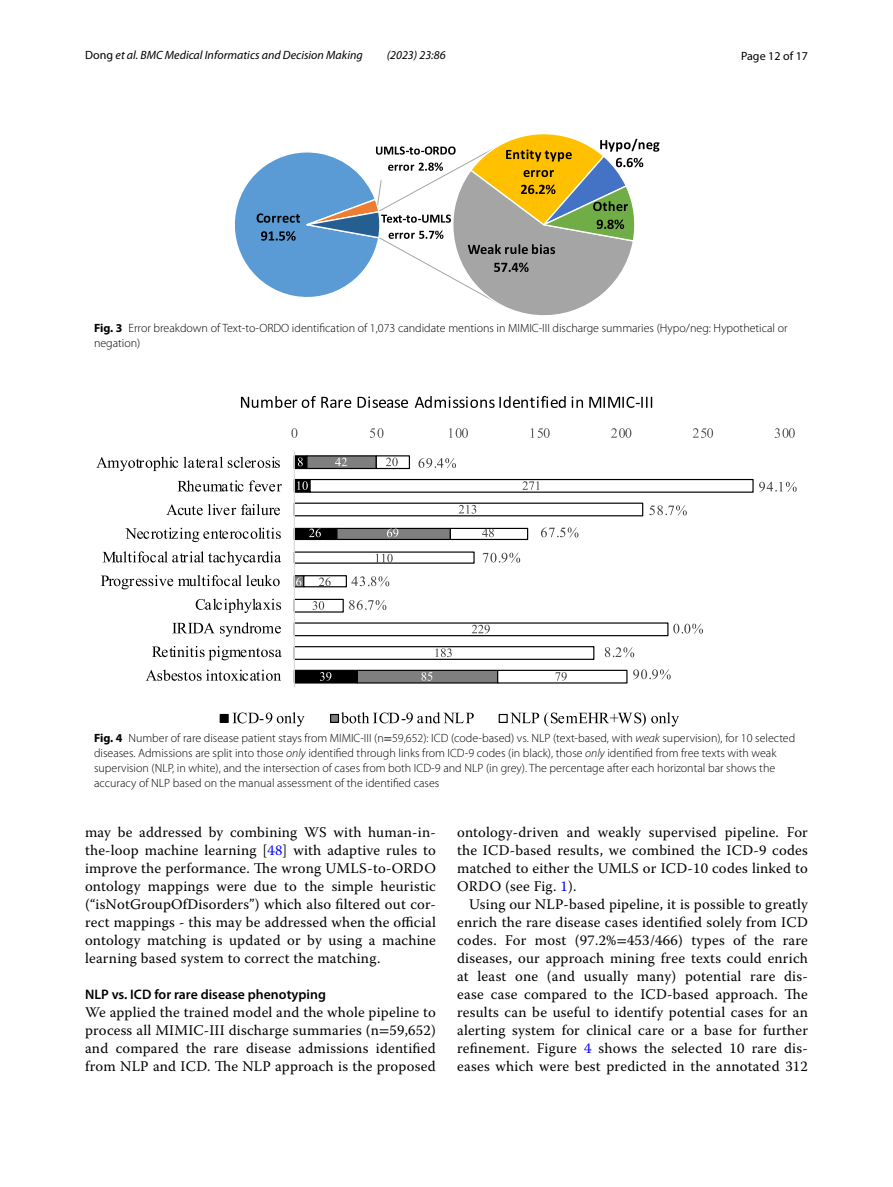
<style>
.page{position:relative;width:893px;height:1187px;background:#fff}
.page>*{position:absolute;margin:0;border:0;box-sizing:border-box;transform-origin:0 0}
.t1{font:14.7px/18px "Warnock Pro";letter-spacing:.015em;color:#000;text-align:justify}
.t2{font:600 13.8px "Myriad Pro";color:#000}
.t3{font:300 12px/15px "Myriad Pro";color:#000}
.t4{font:italic 12px "Myriad Pro";color:#000}
.t5{font:12px "Myriad Pro";color:#000}
.s1{font-style:normal}
.s2{font-weight:700}
.s3{font-family:"STIX";font-weight:400}
.s4{font-family:"Myriad Pro Light It 9";font-weight:400}
.s5{color:#00f}
.s6{font-family:"STIX"}
</style>
<div class="page">
<svg style="left:234px;top:134px;width:425px;height:182px"></svg>
<svg style="left:398px;top:455px;width:356px;height:229px"></svg>
<hr style="left:294px;top:451px;width:1px;height:236px;background:#d9d9d9">
<svg style="left:421px;top:672px;width:11px;height:8px"></svg>
<svg style="left:522px;top:481px;width:17px;height:9px"></svg>
<svg style="left:459px;top:505px;width:17px;height:8px"></svg>
<svg style="left:482px;top:528px;width:12px;height:9px"></svg>
<svg style="left:472px;top:624px;width:18px;height:9px"></svg>
<svg style="left:435px;top:648px;width:17px;height:9px"></svg>
<svg style="left:555px;top:672px;width:12px;height:8px"></svg>
<svg style="left:418px;top:458px;width:38px;height:10px"></svg>
<svg style="left:759px;top:481px;width:38px;height:10px"></svg>
<svg style="left:649px;top:505px;width:38px;height:10px"></svg>
<svg style="left:541px;top:527px;width:37px;height:10px"></svg>
<svg style="left:483px;top:552px;width:37px;height:10px"></svg>
<svg style="left:293px;top:455px;width:105px;height:229px"></svg>
<svg style="left:673px;top:623px;width:30px;height:10px"></svg>
<svg style="left:605px;top:647px;width:29px;height:10px"></svg>
<svg style="left:633px;top:669px;width:38px;height:10px"></svg>
<svg style="left:291px;top:428px;width:6px;height:10px"></svg>
<svg style="left:370px;top:428px;width:13px;height:10px"></svg>
<svg style="left:449px;top:428px;width:19px;height:10px"></svg>
<svg style="left:531px;top:428px;width:19px;height:10px"></svg>
<svg style="left:611px;top:428px;width:20px;height:10px"></svg>
<svg style="left:693px;top:428px;width:20px;height:10px"></svg>
<svg style="left:775px;top:428px;width:20px;height:10px"></svg>
<svg style="left:96px;top:456px;width:184px;height:15px"></svg>
<svg style="left:177px;top:480px;width:105px;height:11px"></svg>
<svg style="left:166px;top:504px;width:114px;height:11px"></svg>
<svg style="left:125px;top:527px;width:156px;height:15px"></svg>
<svg style="left:103px;top:551px;width:178px;height:14px"></svg>
<svg style="left:101px;top:575px;width:179px;height:14px"></svg>
<svg style="left:196px;top:598px;width:85px;height:15px"></svg>
<svg style="left:172px;top:622px;width:109px;height:14px"></svg>
<svg style="left:152px;top:646px;width:130px;height:14px"></svg>
<svg style="left:146px;top:669px;width:135px;height:11px"></svg>
<svg style="left:241px;top:396px;width:167px;height:12px"></svg>
<svg style="left:415px;top:396px;width:168px;height:12px"></svg>
<svg style="left:589px;top:396px;width:63px;height:12px"></svg>
<div style="left:220px;top:714px;width:8px;height:8px;background:#000"></div>
<div style="left:220px;top:714px;width:9px;height:9px;border:1px solid #000"></div>
<svg style="left:232px;top:712px;width:72px;height:14px"></svg>
<div style="left:331px;top:714px;width:7px;height:8px;background:#7f7f7f"></div>
<div style="left:330px;top:714px;width:9px;height:9px;border:1px solid #000"></div>
<svg style="left:341px;top:712px;width:133px;height:11px"></svg>
<div style="left:499px;top:714px;width:9px;height:9px;border:1px solid #000"></div>
<svg style="left:510px;top:712px;width:169px;height:14px"></svg>
<p class="t4" style="left:85px;top:48px;width:279px"><span class="s1">Dong</span> et al. BMC Medical Informatics and Decision Making</p>
<p class="t4" style="left:387px;top:48px;width:60px">(2023) 23:86</p>
<p class="t5" style="left:741px;top:48px;width:68px">Page 12 of 17</p>
<p class="t3" style="left:94px;top:320px;width:695px"><span class="s2">Fig. 3</span> Error breakdown of Text-to-ORDO identification of 1,073 candidate mentions in MIMIC-III discharge summaries (Hypo/neg: Hypothetical or negation)</p>
<p class="t3" style="left:94px;top:730px;width:703px"><span class="s2">Fig. 4</span> Number of rare disease patient stays from MIMIC-III (n<span class="s3">=</span>59,652): ICD (code-based) vs. NLP (text-based, with <span class="s4">weak</span> supervision), for 10 selected diseases. Admissions are split into those <span class="s4">only</span> identified through links from ICD-9 codes (in black), those <span class="s4">only</span> identified from free texts with weak supervision (NLP, in white), and the intersection of cases from both ICD-9 and NLP (in grey). The percentage after each horizontal bar shows the accuracy of NLP based on the manual assessment of the identified cases</p>
<p class="t1" style="left:85px;top:822px;width:352px">may be addressed by combining WS with human-in&shy;the-loop machine learning [<span class="s5">48</span>] with adaptive rules to improve the performance. The wrong UMLS-to-ORDO ontology mappings were due to the simple heuristic (“isNotGroupOfDisorders”) which also filtered out cor&shy;rect mappings - this may be addressed when the official ontology matching is updated or by using a machine learning based system to correct the matching.</p>
<p class="t2" style="left:85px;top:985px;width:242px">NLP vs. ICD for rare disease phenotyping</p>
<p class="t1" style="left:85px;top:1002px;width:352px">We applied the trained model and the whole pipeline to process all MIMIC-III discharge summaries (n<span class="s6">=</span>59,652) and compared the rare disease admissions identified from NLP and ICD. The NLP approach is the proposed</p>
<p class="t1" style="left:457px;top:822px;width:352px">ontology-driven and weakly supervised pipeline. For the ICD-based results, we combined the ICD-9 codes matched to either the UMLS or ICD-10 codes linked to ORDO (see Fig. <span class="s5">1</span>).</p>
<p class="t1" style="left:457px;top:894px;width:352px;text-indent:12px">Using our NLP-based pipeline, it is possible to greatly enrich the rare disease cases identified solely from ICD codes. For most (97.2%<span class="s6">=</span>453/466) types of the rare diseases, our approach mining free texts could enrich at least one (and usually many) potential rare dis&shy;ease case compared to the ICD-based approach. The results can be useful to identify potential cases for an alerting system for clinical care or a base for further refinement. Figure <span class="s5">4</span> shows the selected 10 rare dis&shy;eases which were best predicted in the annotated 312</p>
</div>
